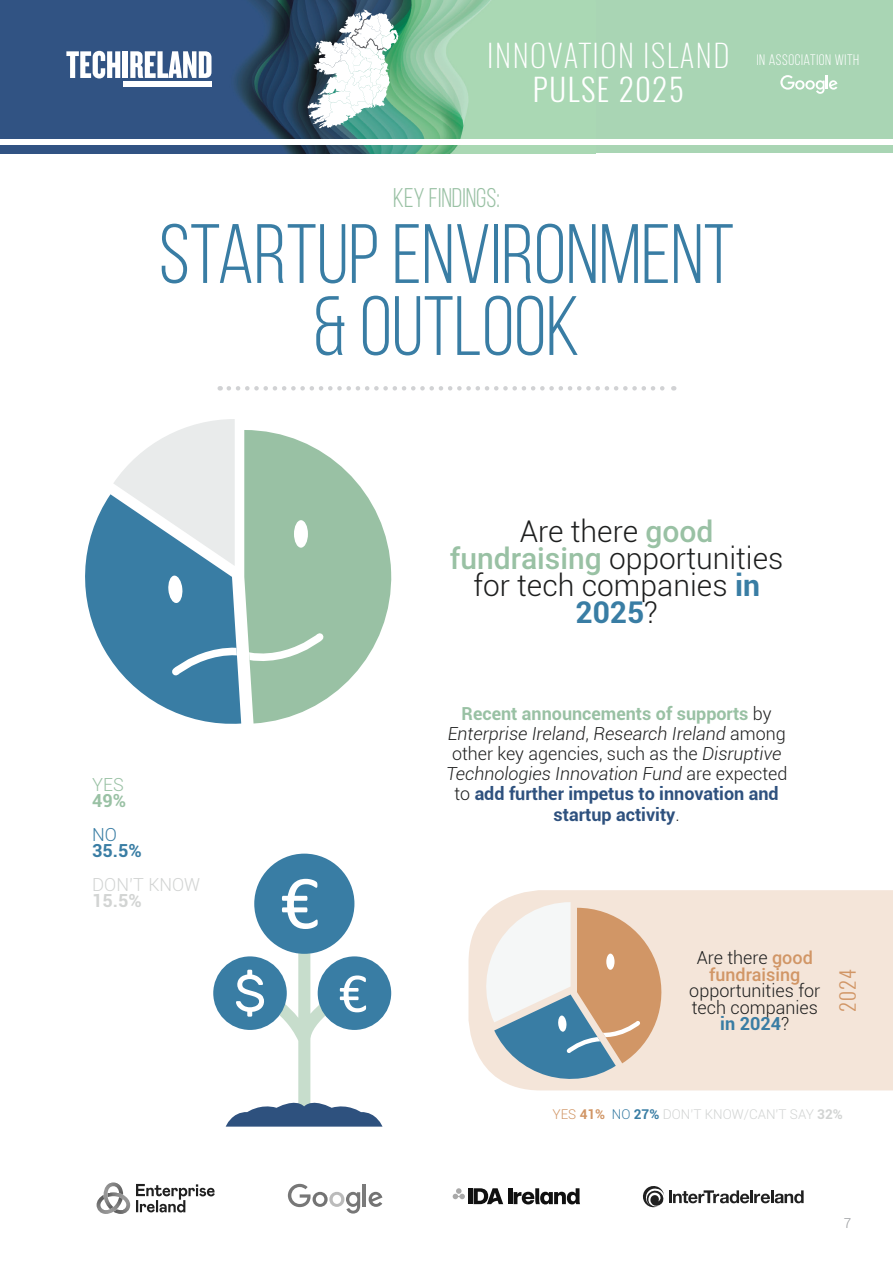
<style>
.page{position:relative;width:893px;height:1263px;background:#fff}
.page>*{position:absolute;margin:0;border:0;box-sizing:border-box;transform-origin:0 0}
.t1{font:84px/72px "Bebas Neue";color:#397da4;text-align:center}
.t2{font:200 31.05px "Oswald";letter-spacing:.05em;color:#fff}
.t3{font:300 31.05px "Oswald";letter-spacing:.05em;color:#fff}
.t4{font:300 30px/27px "Roboto";color:#1d1e1e;text-align:center}
.t5{font:27px "Bebas Neue";color:#99c1a4}
.t6{font:300 20.1px "Oswald";color:#d19666}
.t7{font:italic 300 18px/20.2px "Roboto";color:#1d1e1e;text-align:center}
.t8{font:300 18px/16.5px "Roboto";color:#1d1e1e;text-align:center}
.t9{font:500 18px/16.5px "Roboto";color:#d19666;text-align:center}
.t10{font:300 18px "Roboto";color:#d2d4d3}
.t11{font:700 18px "Roboto";color:#397da4}
.t12{font:700 18px "Roboto";color:#d2d4d3}
.t13{font:300 18px "Roboto";color:#99c1a4}
.t14{font:700 18px "Roboto";color:#99c1a4}
.t15{font:300 18px "Roboto";color:#397da4}
.t16{font:15.15px "Bebas Neue";letter-spacing:.04em;color:#fff}
.t17{font:300 13.5px "Roboto";color:#d2d4d3}
.t18{font:300 13.5px "Roboto";color:#939598}
.s1{font-weight:500;color:#99c1a4}
.s2{font-weight:700;color:#397da4}
.s3{font-weight:700;font-style:normal;color:#99c1a4}
.s4{font-style:normal}
.s5{font-weight:700;font-style:normal;color:#2e517e}
.s6{font-weight:300;color:#1d1e1e}
.s7{color:#d19666}
.s8{font-weight:700;color:#d19666}
.s9{color:#397da4}
.s10{font-weight:700}
</style>
<div class="page">
<div style="left:0;top:0;width:893px;height:138px;background:#a9d5b4"></div>
<img style="left:0;top:0;width:491px;height:138px">
<svg style="left:66px;top:51px;width:54px;height:27px"></svg>
<div style="left:123px;top:82px;width:88px;height:5px;background:#fff"></div>
<div style="left:123px;top:51px;width:5px;height:27px;background:#fff"></div>
<svg style="left:130px;top:51px;width:81px;height:27px"></svg>
<svg style="left:308px;top:10px;width:90px;height:118px"></svg>
<div style="left:0;top:145px;width:893px;height:8px;background:#a9d5b4"></div>
<img style="left:0;top:145px;width:458px;height:8px">
<svg style="left:780px;top:75px;width:57px;height:19px"></svg>
<svg style="left:229px;top:386px;width:445px;height:5px"></svg>
<div style="left:254px;top:854px;width:100px;height:100px;background:#397da4;border-radius:50%"></div>
<div style="left:318px;top:956px;width:73px;height:74px;background:#397da4;border-radius:50%"></div>
<div style="left:213px;top:956px;width:74px;height:74px;background:#397da4;border-radius:50%"></div>
<svg style="left:226px;top:879px;width:156px;height:247px"></svg>
<svg style="left:85px;top:419px;width:307px;height:305px"></svg>
<div style="left:468px;top:890px;width:425px;height:200px;background:#f4e5d9"></div>
<svg style="left:482px;top:902px;width:186px;height:180px"></svg>
<h2 class="t2" style="left:487px;top:27px;width:244px">INNOVATION ISLAND</h2>
<h2 class="t3" style="left:533px;top:68px;width:153px">PULSE 2025</h2>
<p class="t16" style="left:757px;top:52px;width:104px">IN ASSOCIATION WITH</p>
<h3 class="t5" style="left:393px;top:183px;width:108px">KEY FINDINGS:</h3>
<h1 class="t1" style="left:159px;top:217px;width:577px">STARTUP ENVIRONMENT &amp; OUTLOOK</h1>
<p class="t13" style="left:92px;top:772px;width:33px">YES</p>
<p class="t14" style="left:92px;top:788px;width:35px">49%</p>
<p class="t15" style="left:92px;top:822px;width:26px">NO</p>
<p class="t11" style="left:92px;top:838px;width:51px">35.5%</p>
<p class="t10" style="left:92px;top:872px;width:110px">DON’T KNOW</p>
<p class="t12" style="left:92px;top:888px;width:51px">15.5%</p>
<h3 class="t4" style="left:450px;top:517px;width:335px">Are there <span class="s1">good fundraising</span> opportunities for tech companies <span class="s2">in<br>2025</span>?</h3>
<p class="t7" style="left:446px;top:702px;width:343px"><span class="s3">Recent announcements of supports</span> <span class="s4">by </span>Enterprise Ireland<span class="s4">,</span> Research Ireland <span class="s4">among other key agencies, such as the</span> Disruptive Technologies Innovation Fund <span class="s4">are expected to</span> <span class="s5">add further impetus to innovation and startup activity</span><span class="s4">.</span></p>
<p class="t9" style="left:697px;top:949px;width:118px"><span class="s6">Are there</span> good fundraising</p>
<p class="t8" style="left:689px;top:982px;width:132px">opportunities for tech companies <span class="s2">in 2024</span>?</p>
<p class="t6" style="left:834px;top:1012px;width:44px;rotate:-90deg">2024</p>
<p class="t17" style="left:552px;top:1105px;width:292px"><span class="s7">YES</span> <span class="s8">41%</span> <span class="s9">NO</span> <span class="s2">27%</span> DON’T KNOW/CAN’T SAY <span class="s10">32%</span></p>
<p class="t18" style="left:844px;top:1213px;width:9px">7</p>
</div>
